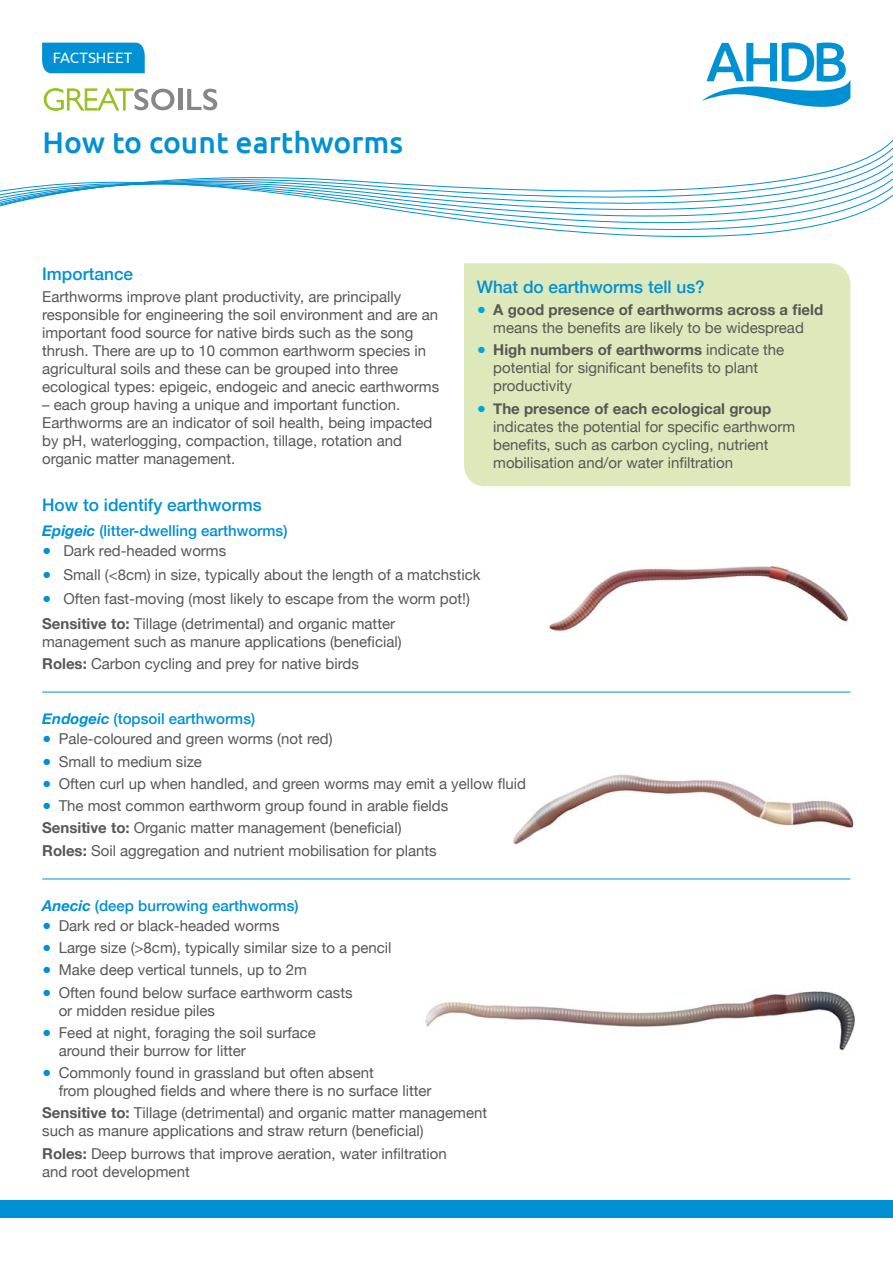
<style>
.page{position:relative;width:893px;height:1263px;background:#fff}
.page>*{position:absolute;margin:0;border:0;box-sizing:border-box;transform-origin:0 0}
.MAIN_TITLE{font:500 30px "Ubuntu";color:#0090d4}
.BLUE_SUB_HEADING_1{font:500 17.25px "Helvetica Neue";color:#0090d4}
.MAIN_BODY{font:15px/18px "Helvetica Neue";color:#575756}
.BLUE_SUB_HEADING_2{font:500 15px "Helvetica Neue";color:#0090d4}
.FACT_SHEET_TAB{font:15px "Ubuntu";color:#fff}
.s1{color:#00a4de}
.s2{font-weight:700}
.s3{font-weight:700;font-style:italic}
.s4{color:#0090d4}
</style>
<div class="page">
<svg style="left:702px;top:43px;width:148px;height:64px"></svg>
<div style="left:0;top:1200px;width:893px;height:18px;background:#0090d4"></div>
<img style="left:512px;top:774px;width:342px;height:71px">
<div style="left:42px;top:43px;width:103px;height:30px;background:#0090d4"></div>
<svg style="left:44px;top:88px;width:130px;height:23px"></svg>
<hr style="left:178px;top:89px;width:4px;height:21px;background:#878787">
<svg style="left:187px;top:89px;width:30px;height:21px"></svg>
<div style="left:464px;top:263px;width:386px;height:223px;background:#dee9bb"></div>
<svg style="left:0;top:139px;width:893px;height:98px"></svg>
<hr style="left:42px;top:692px;width:808px;height:1px;background:#0090d4">
<hr style="left:42px;top:878px;width:808px;height:1px;background:#0090d4">
<img style="left:549px;top:566px;width:300px;height:66px">
<img style="left:425px;top:991px;width:430px;height:60px">
<p class="FACT_SHEET_TAB" style="left:53px;top:48px;width:81px">FACTSHEET</p>
<p class="MAIN_TITLE" style="left:43px;top:124px;width:362px">How to count earthworms</p>
<p class="BLUE_SUB_HEADING_1" style="left:42px;top:260px;width:93px">Importance</p>
<p class="MAIN_BODY" style="left:42px;top:289px;width:398px">Earthworms improve plant productivity, are principally responsible for engineering the soil environment and are an important food source for native birds such as the song thrush. There are up to 10 common earthworm species in agricultural soils and these can be grouped into three ecological types: epigeic, endogeic and anecic earthworms</p>
<p class="MAIN_BODY" style="left:42px;top:397px;width:392px">– each group having a unique and important function.<br>Earthworms are an indicator of soil health, being impacted by pH, waterlogging, compaction, tillage, rotation and organic matter management.</p>
<p class="BLUE_SUB_HEADING_1" style="left:477px;top:273px;width:230px">What do earthworms tell us?</p>
<p class="MAIN_BODY" style="left:477px;top:302px;width:348px;text-align:center"><span class="s1">●</span> <span class="s2">A good presence of earthworms across a field </span>means the benefits are likely to be widespread</p>
<p class="MAIN_BODY" style="left:493px;top:342px;width:293px;text-indent:-16px"><span class="s1">●</span> <span class="s2">High numbers of earthworms</span> indicate the potential for significant benefits to plant productivity</p>
<p class="MAIN_BODY" style="left:493px;top:400px;width:303px;text-indent:-16px"><span class="s1">●</span> <span class="s2">The presence of each ecological group </span>indicates the potential for specific earthworm benefits, such as carbon cycling, nutrient mobilisation and/or water infiltration</p>
<p class="BLUE_SUB_HEADING_1" style="left:42px;top:491px;width:221px">How to identify earthworms</p>
<p class="BLUE_SUB_HEADING_2" style="left:42px;top:518px;width:247px"><span class="s3">Epigeic</span> (litter-dwelling earthworms)</p>
<p class="MAIN_BODY" style="left:42px;top:542px;width:186px"><span class="s4">●</span> Dark red-headed worms</p>
<p class="MAIN_BODY" style="left:42px;top:567px;width:440px"><span class="s4">●</span> Small (&lt;8cm) in size, typically about the length of a matchstick</p>
<p class="MAIN_BODY" style="left:42px;top:591px;width:429px"><span class="s4">●</span> Often fast-moving (most likely to escape from the worm pot!)</p>
<p class="MAIN_BODY" style="left:42px;top:615px;width:361px"><span class="s2">Sensitive to:</span> Tillage (detrimental) and organic matter management such as manure applications (beneficial)</p>
<p class="MAIN_BODY" style="left:42px;top:656px;width:318px"><span class="s2">Roles:</span> Carbon cycling and prey for native birds</p>
<p class="BLUE_SUB_HEADING_2" style="left:42px;top:707px;width:215px"><span class="s3">Endogeic</span> (topsoil earthworms)</p>
<p class="MAIN_BODY" style="left:42px;top:731px;width:292px"><span class="s4">●</span> Pale-coloured and green worms (not red)</p>
<p class="MAIN_BODY" style="left:42px;top:753px;width:161px"><span class="s4">●</span> Small to medium size</p>
<p class="MAIN_BODY" style="left:42px;top:775px;width:485px"><span class="s4">●</span> Often curl up when handled, and green worms may emit a yellow fluid</p>
<p class="MAIN_BODY" style="left:42px;top:798px;width:408px"><span class="s4">●</span> The most common earthworm group found in arable fields</p>
<p class="MAIN_BODY" style="left:42px;top:820px;width:361px"><span class="s2">Sensitive to:</span> Organic matter management (beneficial)</p>
<p class="MAIN_BODY" style="left:42px;top:842px;width:396px"><span class="s2">Roles:</span> Soil aggregation and nutrient mobilisation for plants</p>
<p class="BLUE_SUB_HEADING_2" style="left:42px;top:893px;width:258px"><span class="s3">Anecic</span> (deep burrowing earthworms)</p>
<p class="MAIN_BODY" style="left:42px;top:917px;width:239px"><span class="s4">●</span> Dark red or black-headed worms</p>
<p class="MAIN_BODY" style="left:42px;top:940px;width:351px"><span class="s4">●</span> Large size (&gt;8cm), typically similar size to a pencil</p>
<p class="MAIN_BODY" style="left:42px;top:962px;width:266px"><span class="s4">●</span> Make deep vertical tunnels, up to 2m</p>
<p class="MAIN_BODY" style="left:59px;top:984px;width:295px;text-indent:-16px"><span class="s4">●</span> Often found below surface earthworm casts or midden residue piles</p>
<p class="MAIN_BODY" style="left:59px;top:1024px;width:259px;text-indent:-16px"><span class="s4">●</span> Feed at night, foraging the soil surface around their burrow for litter</p>
<p class="MAIN_BODY" style="left:59px;top:1065px;width:374px;text-indent:-16px"><span class="s4">●</span> Commonly found in grassland but often absent<br>from ploughed fields and where there is no surface litter</p>
<p class="MAIN_BODY" style="left:42px;top:1105px;width:446px"><span class="s2">Sensitive to:</span> Tillage (detrimental) and organic matter management such as manure applications and straw return (beneficial)</p>
<p class="MAIN_BODY" style="left:42px;top:1145px;width:406px"><span class="s2">Roles:</span> Deep burrows that improve aeration, water infiltration and root development</p>
</div>
